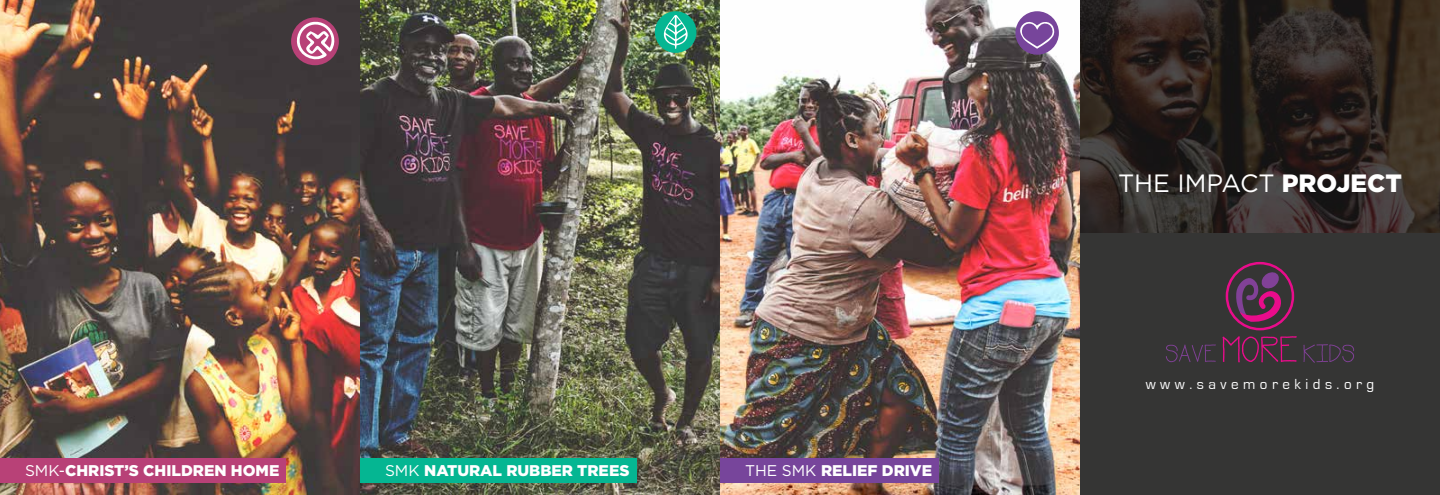
<style>
.page{position:relative;width:1440px;height:495px;background:#fff}
.page>*{position:absolute;margin:0;border:0;box-sizing:border-box;transform-origin:0 0}
.t1{font:25px "Gotham";color:#fff}
.t2{font:900 15.5px "Gotham";color:#fff}
.t3{font:15px "Eurostile";letter-spacing:.3em;color:#fff}
.s1{font-weight:400}
.s2{font-weight:900}
</style>
<div class="page">
<img style="left:0;top:0;width:1080px;height:495px">
<div style="left:291px;top:17px;width:48px;height:48px;background:#b84177;border-radius:50%"></div>
<svg style="left:296px;top:21px;width:39px;height:39px"></svg>
<div style="left:0;top:458px;width:285px;height:24px;background:#b84177"></div>
<div style="left:655px;top:11px;width:41px;height:42px;background:#05b692;border-radius:50%"></div>
<svg style="left:662px;top:15px;width:28px;height:34px"></svg>
<div style="left:1080px;top:233px;width:360px;height:262px;background:#353534"></div>
<div style="left:1015px;top:11px;width:44px;height:44px;background:#77459b;border-radius:50%"></div>
<svg style="left:1019px;top:21px;width:36px;height:28px"></svg>
<svg style="left:1080px;top:0;width:360px;height:233px;background:#2f2622"></svg>
<div style="left:1226px;top:262px;width:68px;height:68px;border:3px solid #e90c8b;border-radius:50%"></div>
<svg style="left:1235px;top:271px;width:49px;height:52px"></svg>
<svg style="left:1166px;top:344px;width:50px;height:18px"></svg>
<svg style="left:1223px;top:336px;width:74px;height:26px"></svg>
<svg style="left:1303px;top:344px;width:51px;height:19px"></svg>
<div style="left:720px;top:458px;width:219px;height:24px;background:#77459b"></div>
<div style="left:360px;top:458px;width:276px;height:24px;background:#05b692"></div>
<p class="t2" style="left:25px;top:460px;width:256px"><span class="s1">SMK-</span>CHRIST’S CHILDREN HOME</p>
<p class="t2" style="left:385px;top:460px;width:246px"><span class="s1">SMK</span> NATURAL RUBBER TREES</p>
<p class="t2" style="left:745px;top:460px;width:189px"><span class="s1">THE SMK</span> RELIEF DRIVE</p>
<p class="t1" style="left:1118px;top:167px;width:285px">THE IMPACT <span class="s2">PROJECT</span></p>
<p class="t3" style="left:1146px;top:376px;width:230px">www.savemorekids.org</p>
</div>
